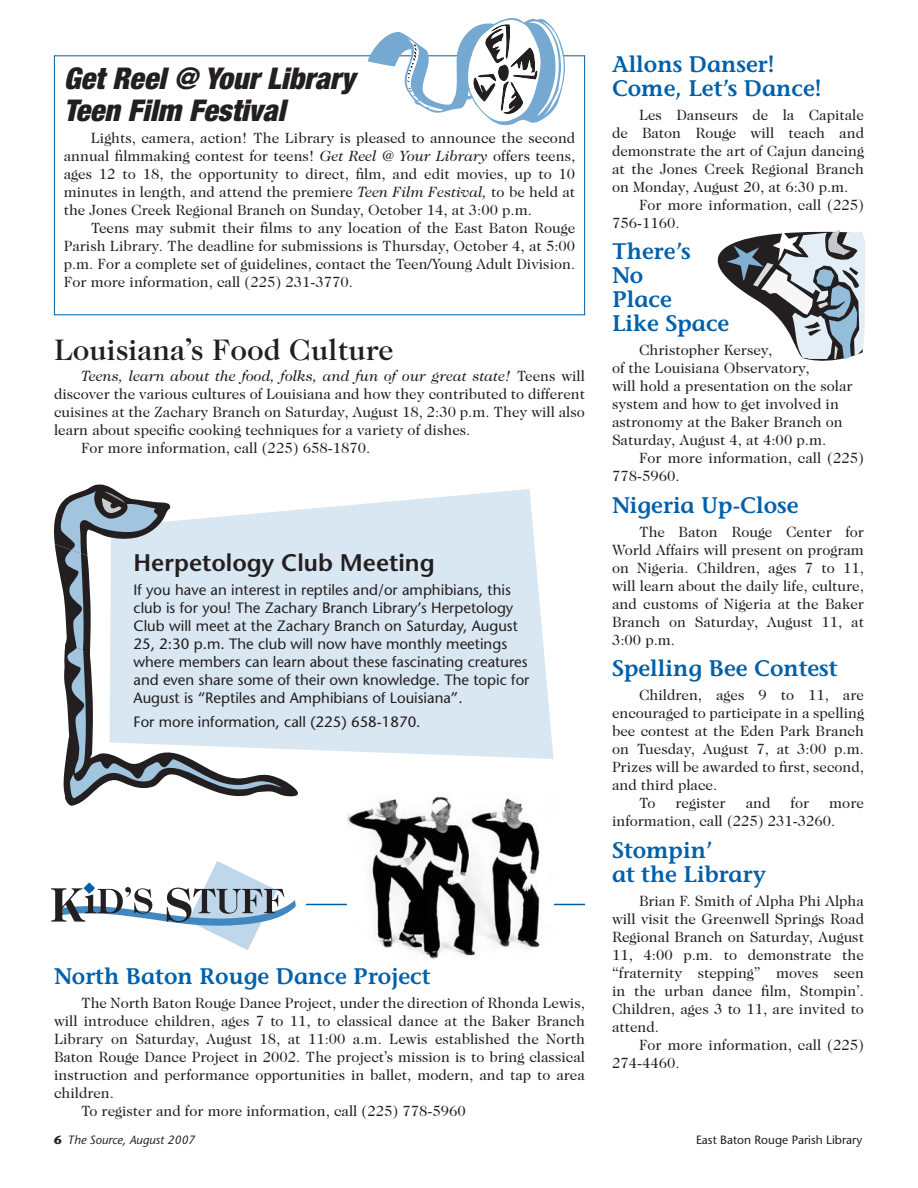
<style>
.page{position:relative;width:918px;height:1188px;background:#fff}
.page>*{position:absolute;margin:0;border:0;box-sizing:border-box;transform-origin:0 0}
.t1{font:italic 900 condensed 30px/31.5px "Helvetica Neue";color:#231f20}
.t2{font:500 30px "Caslon Two Twenty Four";color:#231f20}
.t3{font:600 24px "Stone Sans";color:#231f20}
.t4{font:600 22.5px/24px "Stone Informal";color:#0060a9}
.t5{font:15px/18px "Caslon Two Twenty Four";color:#231f20;text-align:justify}
.t6{font:15px/18px "Stone Sans";color:#231f20}
.t7{font:italic 15px "Caslon Two Twenty Four";color:#231f20}
.t8{font:12px "Stone Sans";color:#231f20}
.t9{font:italic 12px "Stone Sans";color:#231f20}
.s1{font-style:italic}
.s2{font-style:normal}
</style>
<div class="page">
<svg style="left:298px;top:489px;width:256px;height:270px;background:#dce9f3"></svg>
<svg style="left:54px;top:484px;width:244px;height:322px"></svg>
<svg style="left:718px;top:230px;width:147px;height:131px"></svg>
<svg style="left:51px;top:861px;width:245px;height:89px"></svg>
<hr style="left:306px;top:904px;width:279px;height:1px;background:#0060a9">
<img style="left:347px;top:796px;width:206px;height:163px">
<svg style="left:368px;top:18px;width:197px;height:107px"></svg>
<h1 class="t1" style="left:64px;top:63px;width:292px">Get Reel @ Your Library<br>Teen Film Festival</h1>
<p class="t5" style="left:64px;top:129px;width:513px;text-indent:27px">Lights, camera, action! The Library is pleased to announce the second annual filmmaking contest for teens! <span class="s1">Get Reel @ Your Library</span> offers teens, ages 12 to 18, the opportunity to direct, film, and edit movies, up to 10 minutes in length, and attend the premiere <span class="s1">Teen Film Festival,</span> to be held at the Jones Creek Regional Branch on Sunday, October 14, at 3:00 p.m.</p>
<p class="t5" style="left:64px;top:219px;width:513px;text-indent:27px">Teens may submit their films to any location of the East Baton Rouge Parish Library. The deadline for submissions is Thursday, October 4, at 5:00 p.m. For a complete set of guidelines, contact the Teen/Young Adult Division.<br>For more information, call (225) 231-3770.</p>
<h1 class="t2" style="left:54px;top:332px;width:341px">Louisiana’s Food Culture</h1>
<p class="t7" style="left:81px;top:367px;width:505px">Teens, learn about the food, folks, and fun of our great state! <span class="s2">Teens will</span></p>
<p class="t5" style="left:54px;top:384px;width:533px">discover the various cultures of Louisiana and how they contributed to different</p>
<p class="t5" style="left:54px;top:402px;width:532px">cuisines at the Zachary Branch on Saturday, August 18, 2:30 p.m. They will also</p>
<p class="t5" style="left:54px;top:420px;width:418px">learn about specific cooking techniques for a variety of dishes.</p>
<p class="t5" style="left:81px;top:438px;width:291px">For more information, call (225) 658-1870.</p>
<h2 class="t3" style="left:134px;top:548px;width:303px">Herpetology Club Meeting</h2>
<p class="t6" style="left:134px;top:581px;width:398px">If you have an interest in reptiles and/or amphibians, this club is for you! The Zachary Branch Library’s Herpetology Club will meet at the Zachary Branch on Saturday, August 25, 2:30 p.m. The club will now have monthly meetings where members can learn about these fascinating creatures and even share some of their own knowledge. The topic for August is “Reptiles and Amphibians of Louisiana”.</p>
<p class="t6" style="left:134px;top:713px;width:289px">For more information, call (225) 658-1870.</p>
<h3 class="t4" style="left:54px;top:964px;width:378px">North Baton Rouge Dance Project</h3>
<p class="t5" style="left:81px;top:994px;width:505px">The North Baton Rouge Dance Project, under the direction of Rhonda Lewis,</p>
<p class="t5" style="left:54px;top:1012px;width:533px">will introduce children, ages 7 to 11, to classical dance at the Baker Branch</p>
<p class="t5" style="left:54px;top:1030px;width:532px">Library on Saturday, August 18, at 11:00 a.m. Lewis established the North</p>
<p class="t5" style="left:54px;top:1048px;width:533px">Baton Rouge Dance Project in 2002. The project’s mission is to bring classical</p>
<p class="t5" style="left:54px;top:1066px;width:532px">instruction and performance opportunities in ballet, modern, and tap to area</p>
<p class="t5" style="left:54px;top:1084px;width:62px">children.</p>
<p class="t5" style="left:81px;top:1102px;width:386px">To register and for more information, call (225) 778-5960</p>
<h3 class="t4" style="left:612px;top:52px;width:211px">Allons Danser!<br>Come, Let’s Dance!</h3>
<p class="t5" style="left:612px;top:106px;width:254px;text-indent:27px">Les Danseurs de la Capitale de Baton Rouge will teach and demonstrate the art of Cajun dancing at the Jones Creek Regional Branch on Monday, August 20, at 6:30 p.m.</p>
<p class="t5" style="left:612px;top:196px;width:254px;text-indent:27px">For more information, call (225)<br>756-1160.</p>
<h3 class="t4" style="left:612px;top:239px;width:119px">There’s<br>No<br>Place<br>Like Space</h3>
<p class="t5" style="left:612px;top:341px;width:242px;text-align:left;text-indent:27px">Christopher Kersey,<br>of the Louisiana Observatory,<br>will hold a presentation on the solar system and how to get involved in astronomy at the Baker Branch on<br>Saturday, August 4, at 4:00 p.m.</p>
<p class="t5" style="left:612px;top:449px;width:254px;text-indent:27px">For more information, call (225)<br>778-5960.</p>
<h3 class="t4" style="left:612px;top:493px;width:188px">Nigeria Up-Close</h3>
<p class="t5" style="left:612px;top:523px;width:254px;text-indent:27px">The Baton Rouge Center for World Affairs will present on program on Nigeria. Children, ages 7 to 11, will learn about the daily life, culture, and customs of Nigeria at the Baker Branch on Saturday, August 11, at 3:00 p.m.</p>
<h3 class="t4" style="left:612px;top:656px;width:227px">Spelling Bee Contest</h3>
<p class="t5" style="left:639px;top:686px;width:227px">Children, ages 9 to 11, are</p>
<p class="t5" style="left:612px;top:704px;width:253px">encouraged to participate in a spelling</p>
<p class="t5" style="left:612px;top:722px;width:253px">bee contest at the Eden Park Branch</p>
<p class="t5" style="left:612px;top:740px;width:253px">on Tuesday, August 7, at 3:00 p.m.</p>
<p class="t5" style="left:612px;top:758px;width:253px">Prizes will be awarded to first, second,</p>
<p class="t5" style="left:612px;top:776px;width:107px">and third place.</p>
<p class="t5" style="left:639px;top:794px;width:18px">To</p>
<p class="t5" style="left:675px;top:794px;width:52px">register</p>
<p class="t5" style="left:746px;top:794px;width:26px">and</p>
<p class="t5" style="left:791px;top:794px;width:20px">for</p>
<p class="t5" style="left:612px;top:794px;width:253px;text-indent:217px">more information, call (225) 231-3260.</p>
<h3 class="t4" style="left:612px;top:838px;width:156px">Stompin’<br>at the Library</h3>
<p class="t5" style="left:612px;top:892px;width:254px;text-indent:27px">Brian F. Smith of Alpha Phi Alpha will visit the Greenwell Springs Road Regional Branch on Saturday, August 11, 4:00 p.m. to demonstrate the “fraternity stepping” moves seen in the urban dance film, Stompin’.<br>Children, ages 3 to 11, are invited to attend.</p>
<p class="t5" style="left:612px;top:1036px;width:254px;text-indent:27px">For more information, call (225)<br>274-4460.</p>
<p class="t9" style="left:68px;top:1132px;width:129px">The Source, August 2007</p>
<p class="t8" style="left:696px;top:1132px;width:168px">East Baton Rouge Parish Library</p>
</div>
